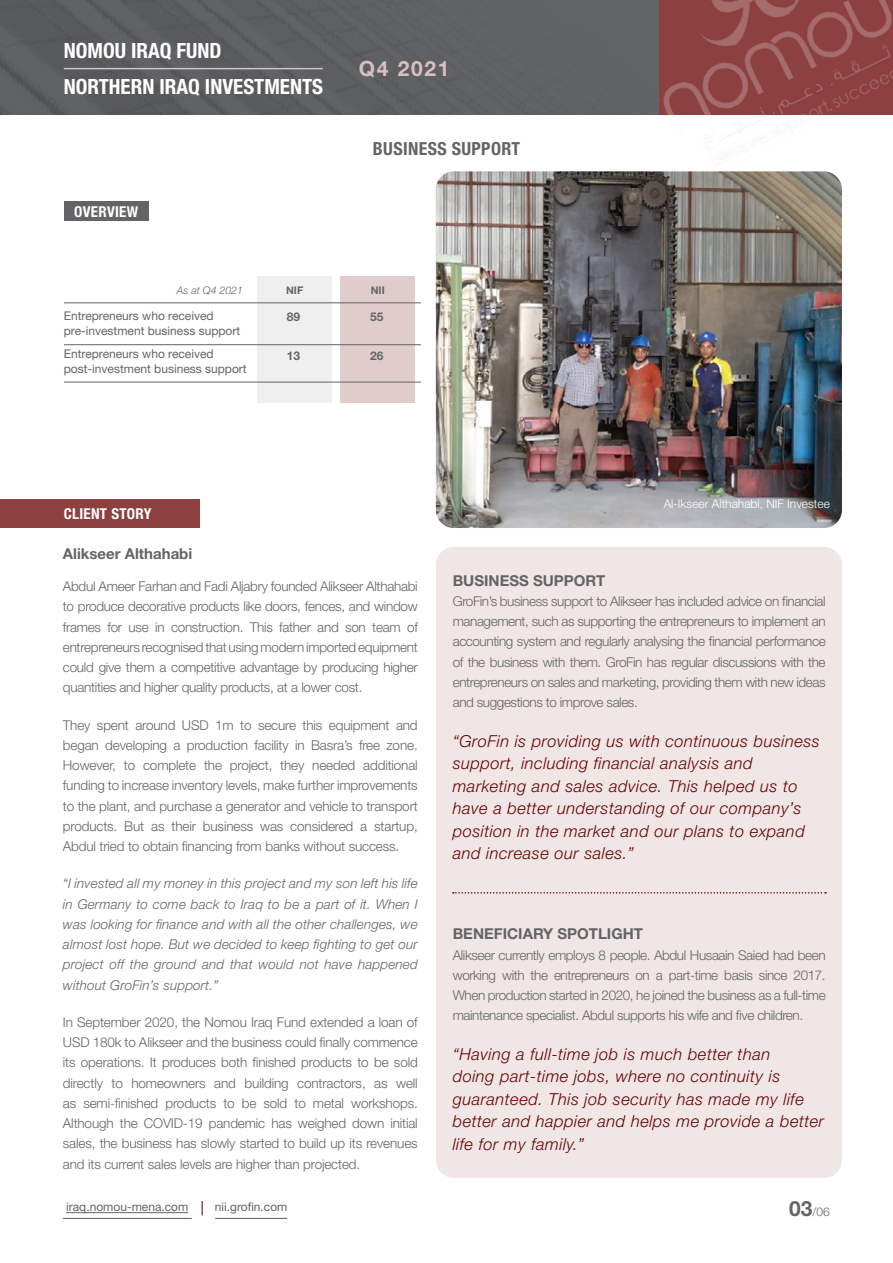
<style>
.page{position:relative;width:893px;height:1263px;background:#fff}
.page>*{position:absolute;margin:0;border:0;box-sizing:border-box;transform-origin:0 0}
.t1{font:700 condensed 21px/36px "Helvetica Neue LT Std";color:#fff}
.t2{font:700 21px "Helvetica Neue LT Std";letter-spacing:.08em;color:#d9bfbf}
.t3{font:700 condensed 18px "Helvetica Neue LT Std";letter-spacing:.02em;color:#636466}
.t4{font:italic 300 16.5px/22.5px "Helvetica Neue LT Std";letter-spacing:.03em;color:#600}
.t5{font:700 15px "Helvetica Neue LT Std";color:#636466}
.t6{font:700 condensed 15px "Helvetica Neue LT Std";letter-spacing:.02em;color:#fff}
.t7{font:300 13.5px/20.2px "Helvetica Neue LT Std";letter-spacing:-.02em;color:#636466;text-align:justify}
.t8{font:italic 300 13.5px/20.2px "Helvetica Neue LT Std";letter-spacing:.01em;color:#636466;text-align:justify}
.t9{font:12px/15px "Helvetica Neue LT Std";color:#636466}
.t10{font:300 12px "Helvetica Neue LT Std";color:#fff}
.t11{font:700 12px "Helvetica Neue LT Std";color:#636466}
.t12{font:300 12px "Helvetica Neue LT Std";color:#636466}
.t13{font:italic 300 10.5px "Helvetica Neue LT Std";color:#636466}
.t14{font:700 10.5px "Helvetica Neue LT Std";color:#636466}
.s1{font-weight:700;font-size:21px}
</style>
<div class="page">
<div style="left:0;top:0;width:608px;height:115px;background:#5f6062"></div>
<hr style="left:64px;top:68px;width:259px;height:1px;background:#d9bfbf">
<img style="left:608px;top:0;width:285px;height:161px">
<div style="left:436px;top:547px;width:406px;height:631px;background:#f0e6e6;border-radius:18px"></div>
<div style="left:340px;top:276px;width:75px;height:127px;background:#e0cccc"></div>
<div style="left:64px;top:201px;width:84px;height:20px;background:#636466"></div>
<div style="left:257px;top:276px;width:75px;height:127px;background:#efeff0"></div>
<hr style="left:64px;top:303px;width:357px;height:1px;background:#636466">
<hr style="left:64px;top:344px;width:357px;height:1px;background:#636466">
<hr style="left:64px;top:382px;width:357px;height:1px;background:#636466">
<img style="left:436px;top:171px;width:406px;height:357px">
<div style="left:0;top:499px;width:200px;height:29px;background:#8c4040"></div>
<svg style="left:453px;top:892px;width:373px;height:1px"></svg>
<hr style="left:66px;top:1212px;width:122px;height:1px;background:#636466">
<svg style="left:202px;top:1201px;width:1px;height:14px"></svg>
<hr style="left:63px;top:1218px;width:129px;height:1px;background:#636466">
<hr style="left:215px;top:1218px;width:72px;height:1px;background:#636466">
<h1 class="t1" style="left:64px;top:32px;width:261px">NOMOU IRAQ FUND<br>NORTHERN IRAQ INVESTMENTS</h1>
<p class="t6" style="left:74px;top:202px;width:66px">OVERVIEW</p>
<h1 class="t2" style="left:359px;top:56px;width:92px">Q4 2021</h1>
<h2 class="t3" style="left:373px;top:138px;width:149px">BUSINESS SUPPORT</h2>
<p class="t13" style="left:177px;top:284px;width:67px">As at Q4 2021</p>
<p class="t14" style="left:286px;top:284px;width:19px">NIF</p>
<p class="t14" style="left:371px;top:284px;width:15px">NII</p>
<p class="t9" style="left:64px;top:308px;width:178px">Entrepreneurs who received pre-investment business support</p>
<p class="t9" style="left:64px;top:346px;width:184px">Entrepreneurs who received post-investment business support</p>
<p class="t11" style="left:287px;top:309px;width:15px">89</p>
<p class="t11" style="left:287px;top:348px;width:15px">13</p>
<p class="t11" style="left:370px;top:309px;width:15px">55</p>
<p class="t11" style="left:370px;top:348px;width:15px">26</p>
<p class="t6" style="left:64px;top:505px;width:89px">CLIENT STORY</p>
<p class="t5" style="left:63px;top:545px;width:131px">Alikseer Althahabi</p>
<p class="t7" style="left:63px;top:576px;width:356px">Abdul Ameer Farhan and Fadi Aljabry founded Alikseer Althahabi to produce decorative products like doors, fences, and window frames for use in construction. This father and son team of entrepreneurs recognised that using modern imported equipment could give them a competitive advantage by producing higher quantities and higher quality products, at a lower cost.</p>
<p class="t7" style="left:63px;top:714px;width:356px">They spent around USD 1m to secure this equipment and began developing a production facility in Basra’s free zone.<br>However, to complete the project, they needed additional funding to increase inventory levels, make further improvements to the plant, and purchase a generator and vehicle to transport products. But as their business was considered a startup, Abdul tried to obtain financing from banks without success.</p>
<p class="t8" style="left:63px;top:873px;width:356px">“I invested all my money in this project and my son left his life in Germany to come back to Iraq to be a part of it. When I was looking for finance and with all the other challenges, we almost lost hope. But we decided to keep fighting to get our project off the ground and that would not have happened without GroFin’s support.”</p>
<p class="t7" style="left:63px;top:1012px;width:356px">In September 2020, the Nomou Iraq Fund extended a loan of USD 180k to Alikseer and the business could finally commence its operations. It produces both finished products to be sold directly to homeowners and building contractors, as well as semi-finished products to be sold to metal workshops.<br>Although the COVID-19 pandemic has weighed down initial sales, the business has slowly started to build up its revenues and its current sales levels are higher than projected.</p>
<p class="t9" style="left:66px;top:1199px;width:124px">iraq.nomou-mena.com</p>
<p class="t9" style="left:215px;top:1199px;width:74px">nii.grofin.com</p>
<p class="t10" style="left:664px;top:496px;width:168px">Al-Ikseer Althahabi, NIF Investee</p>
<p class="t5" style="left:453px;top:571px;width:154px">BUSINESS SUPPORT</p>
<p class="t7" style="left:453px;top:591px;width:374px">GroFin’s business support to Alikseer has included advice on financial management, such as supporting the entrepreneurs to implement an accounting system and regularly analysing the financial performance of the business with them. GroFin has regular discussions with the entrepreneurs on sales and marketing, providing them with new ideas and suggestions to improve sales.</p>
<p class="t4" style="left:453px;top:729px;width:369px">“GroFin is providing us with continuous business support, including financial analysis and marketing and sales advice. This helped us to have a better understanding of our company’s position in the market and our plans to expand and increase our sales.”</p>
<p class="t5" style="left:453px;top:925px;width:192px">BENEFICIARY SPOTLIGHT</p>
<p class="t7" style="left:453px;top:944px;width:374px">Alikseer currently employs 8 people. Abdul Husaain Saied had been working with the entrepreneurs on a part-time basis since 2017.<br>When production started in 2020, he joined the business as a full-time maintenance specialist. Abdul supports his wife and five children.</p>
<p class="t4" style="left:453px;top:1042px;width:373px">“Having a full-time job is much better than<br>doing part-time jobs, where no continuity is guaranteed. This job security has made my life better and happier and helps me provide a better life for my family.”</p>
<p class="t12" style="left:789px;top:1204px;width:42px"><span class="s1">03</span>/06</p>
</div>
